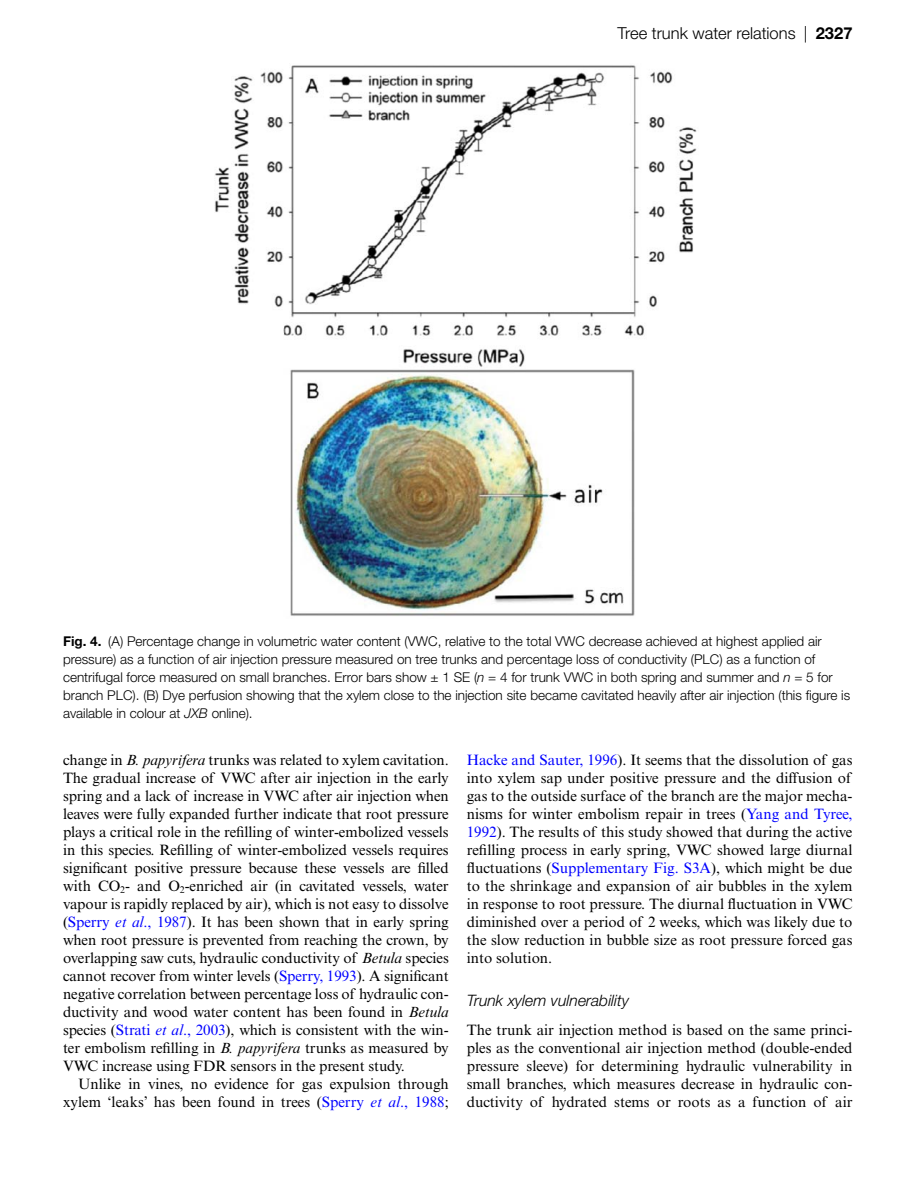
<style>
.page{position:relative;width:919px;height:1187px;background:#fff}
.page>*{position:absolute;margin:0;border:0;box-sizing:border-box;transform-origin:0 0}
.t1{font:300 16.5px "Helvetica Neue LT Std";color:#000}
.t2{font:italic 300 15.75px "Helvetica Neue LT Std";color:#000}
.t3{font:15px/18px "Times New Roman MT Std";color:#000;text-align:justify}
.t4{font:300 13.5px/18px "Helvetica Neue LT Std";color:#000}
.s1{font-weight:700}
.s2{font-style:italic}
.s3{color:#00f}
.s4{font-style:italic;color:#00f}
</style>
<div class="page">
<img style="left:214px;top:65px;width:483px;height:551px">
<p class="t1" style="left:617px;top:23px;width:236px">Tree trunk water relations | <span class="s1">2327</span></p>
<p class="t4" style="left:63px;top:631px;width:788px"><span class="s1">Fig. 4.</span> (A) Percentage change in volumetric water content (VWC, relative to the total VWC decrease achieved at highest applied air pressure) as a function of air injection pressure measured on tree trunks and percentage loss of conductivity (PLC) as a function of centrifugal force measured on small branches. Error bars show ± 1 SE (<span class="s2">n</span> = 4 for trunk VWC in both spring and summer and <span class="s2">n</span> = 5 for branch PLC). (B) Dye perfusion showing that the xylem close to the injection site became cavitated heavily after air injection (this figure is available in colour at <span class="s2">JXB</span> online).</p>
<p class="t3" style="left:63px;top:750px;width:387px">change in <span class="s2">B. papyrifera</span> trunks was related to xylem cavitation.<br>The gradual increase of VWC after air injection in the early spring and a lack of increase in VWC after air injection when leaves were fully expanded further indicate that root pressure plays a critical role in the refilling of winter-embolized vessels in this species. Refilling of winter-embolized vessels requires significant positive pressure because these vessels are filled with CO<sub>2</sub>- and O<sub>2</sub>-enriched air (in cavitated vessels, water vapour is rapidly replaced by air), which is not easy to dissolve (<span class="s3">Sperry</span> <span class="s4">et al</span><span class="s3">., 1987</span>). It has been shown that in early spring when root pressure is prevented from reaching the crown, by overlapping saw cuts, hydraulic conductivity of <span class="s2">Betula</span> species cannot recover from winter levels (<span class="s3">Sperry, 1993</span>). A significant negative correlation between percentage loss of hydraulic con&shy;ductivity and wood water content has been found in <span class="s2">Betula </span>species (<span class="s3">Strati</span> <span class="s4">et al</span><span class="s3">., 2003</span>), which is consistent with the win&shy;ter embolism refilling in <span class="s2">B. papyrifera</span> trunks as measured by VWC increase using FDR sensors in the present study.</p>
<p class="t3" style="left:63px;top:1074px;width:387px;text-align:right">Unlike in vines, no evidence for gas expulsion through xylem ‘leaks’ has been found in trees (<span class="s3">Sperry</span> <span class="s4">et al</span><span class="s3">., 1988</span>;</p>
<p class="t3" style="left:467px;top:750px;width:387px"><span class="s3">Hacke and Sauter, 1996</span>). It seems that the dissolution of gas into xylem sap under positive pressure and the diffusion of gas to the outside surface of the branch are the major mecha&shy;nisms for winter embolism repair in trees (<span class="s3">Yang and Tyree, 1992</span>). The results of this study showed that during the active refilling process in early spring, VWC showed large diurnal fluctuations (<span class="s3">Supplementary Fig. S3A</span>), which might be due to the shrinkage and expansion of air bubbles in the xylem in response to root pressure. The diurnal fluctuation in VWC diminished over a period of 2 weeks, which was likely due to the slow reduction in bubble size as root pressure forced gas into solution.</p>
<p class="t2" style="left:466px;top:991px;width:164px">Trunk xylem vulnerability</p>
<p class="t3" style="left:466px;top:1020px;width:387px">The trunk air injection method is based on the same princi&shy;ples as the conventional air injection method (double-ended pressure sleeve) for determining hydraulic vulnerability in small branches, which measures decrease in hydraulic con&shy;ductivity of hydrated stems or roots as a function of air</p>
</div>
